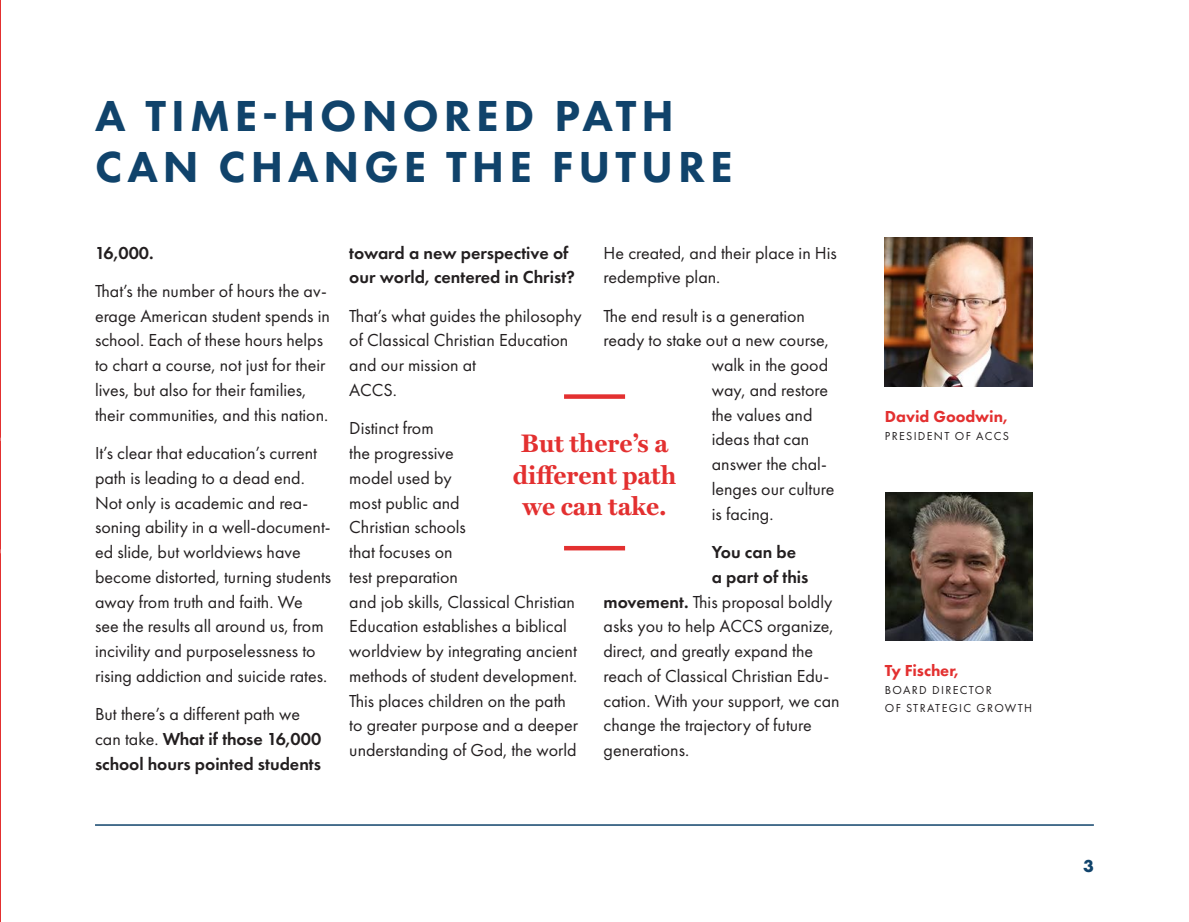
<style>
.page{position:relative;width:1189px;height:922px;background:#fff}
.page>*{position:absolute;margin:0;border:0;box-sizing:border-box;transform-origin:0 0}
.t1{font:800 45px/51px "Futura PT";letter-spacing:.11em;color:#10436b}
.t2{font:700 25.5px/31.5px "Miller Text";color:#e33030;text-align:center}
.t3{font:18px/24.8px "Futura PT";color:#231f20}
.t4{font:600 18px/24.8px "Futura PT";color:#231f20}
.t5{font:700 18px "Futura PT";color:#10436b}
.t6{font:800 16.5px "Futura PT";color:#e33030}
.t7{font:12px/18px "Futura PT";letter-spacing:.11em;color:#231f20}
.s1{font-weight:400}
.s2{font-weight:600}
</style>
<div class="page">
<hr style="left:95px;top:824px;width:999px;height:1px;background:#10436b">
<hr style="left:0;top:0;width:1px;height:921px;background:#e33030">
<div style="left:564px;top:394px;width:61px;height:5px;background:#e33030"></div>
<hr style="left:564px;top:546px;width:61px;height:4px;background:#e33030">
<img style="left:884px;top:238px;width:148px;height:148px">
<img style="left:885px;top:492px;width:147px;height:148px">
<h1 class="t1" style="left:95px;top:89px;width:639px">A TIME-HONORED PATH<br>CAN CHANGE THE FUTURE</h1>
<p class="t4" style="left:95px;top:240px;width:60px">16,000.</p>
<p class="t3" style="left:95px;top:278px;width:236px">That’s the number of hours the av&shy;erage American student spends in school. Each of these hours helps to chart a course, not just for their lives, but also for their families, their communities, and this nation.</p>
<p class="t3" style="left:95px;top:440px;width:238px">It’s clear that education’s current path is leading to a dead end.<br>Not only is academic and rea&shy;soning ability in a well-document&shy;ed slide, but worldviews have become distorted, turning students away from truth and faith. We<br>see the results all around us, from incivility and purposelessness to rising addiction and suicide rates.</p>
<p class="t4" style="left:95px;top:701px;width:228px"><span class="s1">But there’s a different path we can take.</span> What if those 16,000 school hours pointed students</p>
<p class="t4" style="left:349px;top:240px;width:227px">toward a new perspective of our world, centered in Christ?</p>
<p class="t3" style="left:349px;top:303px;width:234px">That’s what guides the philosophy of Classical Christian Education and our mission at<br>ACCS.</p>
<p class="t3" style="left:349px;top:415px;width:230px">Distinct from<br>the progressive<br>model used by<br>most public and<br>Christian schools<br>that focuses on<br>test preparation<br>and job skills, Classical Christian<br>Education establishes a biblical worldview by integrating ancient methods of student development.<br>This places children on the path to greater purpose and a deeper understanding of God, the world</p>
<p class="t3" style="left:604px;top:240px;width:235px">He created, and their place in His redemptive plan.</p>
<p class="t3" style="left:604px;top:303px;width:203px">The end result is a generation</p>
<p class="t3" style="left:604px;top:328px;width:227px">ready to stake out a new course,</p>
<p class="t3" style="left:712px;top:352px;width:118px">walk in the good</p>
<p class="t3" style="left:712px;top:377px;width:118px">way, and restore</p>
<p class="t3" style="left:712px;top:402px;width:102px">the values and</p>
<p class="t3" style="left:712px;top:427px;width:99px">ideas that can</p>
<p class="t3" style="left:712px;top:451px;width:117px">answer the chal-</p>
<p class="t3" style="left:712px;top:476px;width:124px">lenges our culture</p>
<p class="t3" style="left:712px;top:501px;width:63px">is facing.</p>
<p class="t4" style="left:712px;top:539px;width:86px">You can be</p>
<p class="t4" style="left:712px;top:564px;width:98px">a part of this</p>
<p class="t3" style="left:604px;top:589px;width:230px"><span class="s2">movement.</span> This proposal boldly</p>
<p class="t3" style="left:604px;top:613px;width:231px">asks you to help ACCS organize,</p>
<p class="t3" style="left:604px;top:638px;width:211px">direct, and greatly expand the</p>
<p class="t3" style="left:604px;top:663px;width:227px">reach of Classical Christian Edu-</p>
<p class="t3" style="left:604px;top:688px;width:238px">cation. With your support, we can</p>
<p class="t3" style="left:604px;top:712px;width:210px">change the trajectory of future</p>
<p class="t3" style="left:604px;top:737px;width:87px">generations.</p>
<h2 class="t2" style="left:513px;top:426px;width:165px">But there’s a different path we can take.</h2>
<p class="t6" style="left:885px;top:406px;width:124px">David Goodwin,</p>
<p class="t7" style="left:885px;top:426px;width:126px">PRESIDENT OF ACCS</p>
<p class="t6" style="left:885px;top:660px;width:76px">Ty Fischer,</p>
<p class="t7" style="left:885px;top:681px;width:149px">BOARD DIRECTOR<br>OF STRATEGIC GROWTH</p>
<p class="t5" style="left:1083px;top:854px;width:12px">3</p>
</div>
